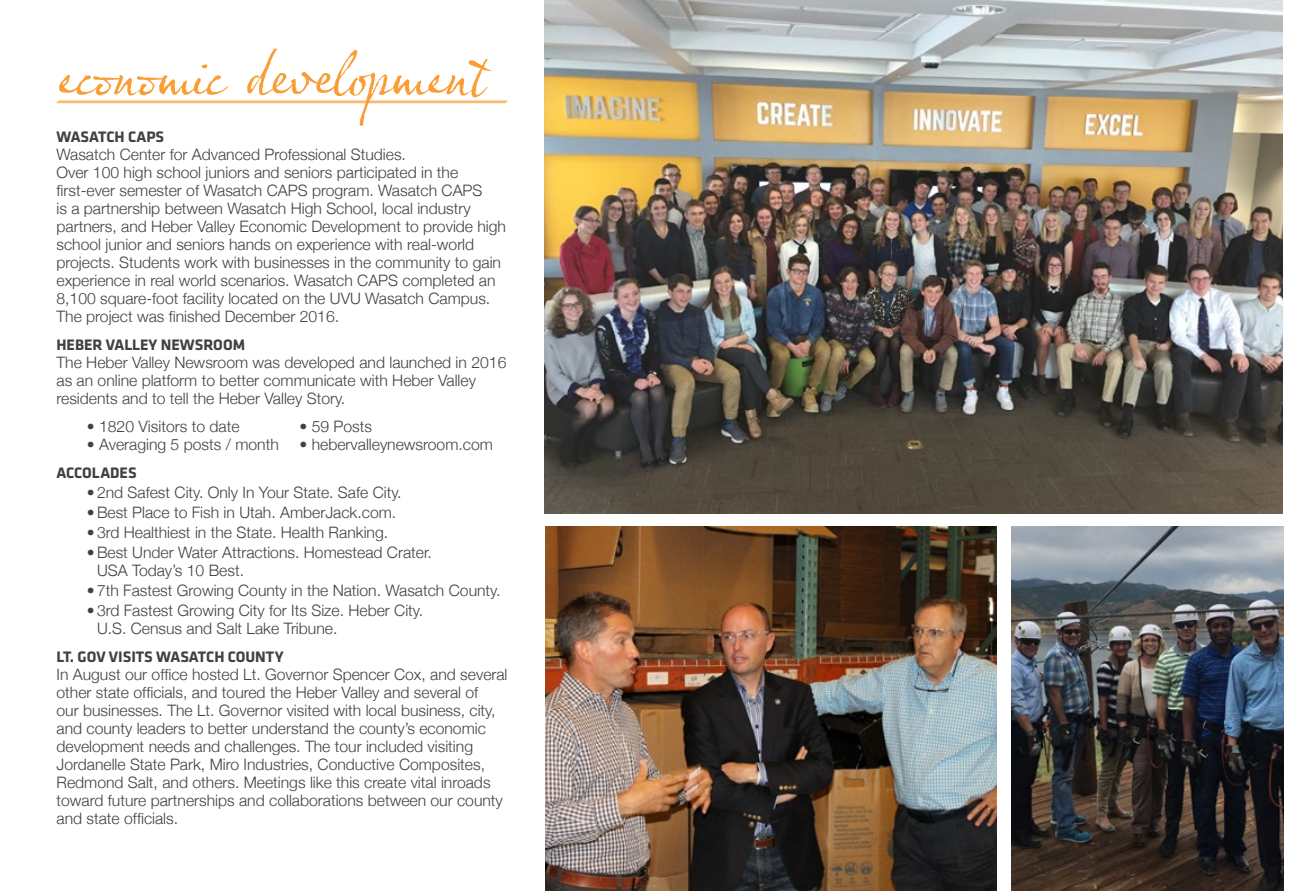
<style>
.page{position:relative;width:1296px;height:891px;background:#fff}
.page>*{position:absolute;margin:0;border:0;box-sizing:border-box;transform-origin:0 0}
.t1{font:67.5px "Olicana Rough";color:#f99d34}
.t2{font:300 15.75px/18px "Helvetica Neue";color:#414042}
.t3{font:700 15.75px "Klavika Basic";color:#414042}
</style>
<div class="page">
<img style="left:545px;top:0;width:737px;height:514px">
<img style="left:546px;top:527px;width:451px;height:364px">
<svg style="left:56px;top:100px;width:452px;height:4px;background:#fcce9d"></svg>
<img style="left:1011px;top:526px;width:272px;height:365px">
<h1 class="t1" style="left:56px;top:30px;width:429px">economic development</h1>
<p class="t3" style="left:56px;top:125px;width:109px">WASATCH CAPS</p>
<p class="t2" style="left:56px;top:145px;width:451px">Wasatch Center for Advanced Professional Studies.<br>Over 100 high school juniors and seniors participated in the first-ever semester of Wasatch CAPS program. Wasatch CAPS<br>is a partnership between Wasatch High School, local industry partners, and Heber Valley Economic Development to provide high school junior and seniors hands on experience with real-world projects. Students work with businesses in the community to gain experience in real world scenarios. Wasatch CAPS completed an 8,100 square-foot facility located on the UVU Wasatch Campus.<br>The project was finished December 2016.</p>
<p class="t3" style="left:56px;top:333px;width:190px">HEBER VALLEY NEWSROOM</p>
<p class="t2" style="left:56px;top:353px;width:451px">The Heber Valley Newsroom was developed and launched in 2016 as an online platform to better communicate with Heber Valley residents and to tell the Heber Valley Story.</p>
<p class="t2" style="left:87px;top:417px;width:154px">• 1820 Visitors to date</p>
<p class="t2" style="left:300px;top:417px;width:74px">• 59 Posts</p>
<p class="t2" style="left:87px;top:435px;width:193px">• Averaging 5 posts / month</p>
<p class="t2" style="left:300px;top:435px;width:195px">• hebervalleynewsroom.com</p>
<p class="t3" style="left:56px;top:461px;width:82px">ACCOLADES</p>
<p class="t2" style="left:87px;top:483px;width:316px">• 2nd Safest City. Only In Your State. Safe City.</p>
<p class="t2" style="left:87px;top:503px;width:311px">•Best Place to Fish in Utah. AmberJack.com.</p>
<p class="t2" style="left:87px;top:523px;width:303px">• 3rd Healthiest in the State. Health Ranking.</p>
<p class="t2" style="left:97px;top:543px;width:336px;text-indent:-10px">•Best Under Water Attractions. Homestead Crater.<br>USA Today’s 10 Best.</p>
<p class="t2" style="left:87px;top:581px;width:415px">• 7th Fastest Growing County in the Nation. Wasatch County.</p>
<p class="t2" style="left:97px;top:601px;width:328px;text-indent:-10px">• 3rd Fastest Growing City for Its Size. Heber City.<br>U.S. Census and Salt Lake Tribune.</p>
<p class="t3" style="left:57px;top:646px;width:229px">LT. GOV VISITS WASATCH COUNTY</p>
<p class="t2" style="left:57px;top:665px;width:453px">In August our office hosted Lt. Governor Spencer Cox, and several other state officials, and toured the Heber Valley and several of<br>our businesses. The Lt. Governor visited with local business, city, and county leaders to better understand the county’s economic development needs and challenges. The tour included visiting Jordanelle State Park, Miro Industries, Conductive Composites, Redmond Salt, and others. Meetings like this create vital inroads toward future partnerships and collaborations between our county and state officials.</p>
</div>
